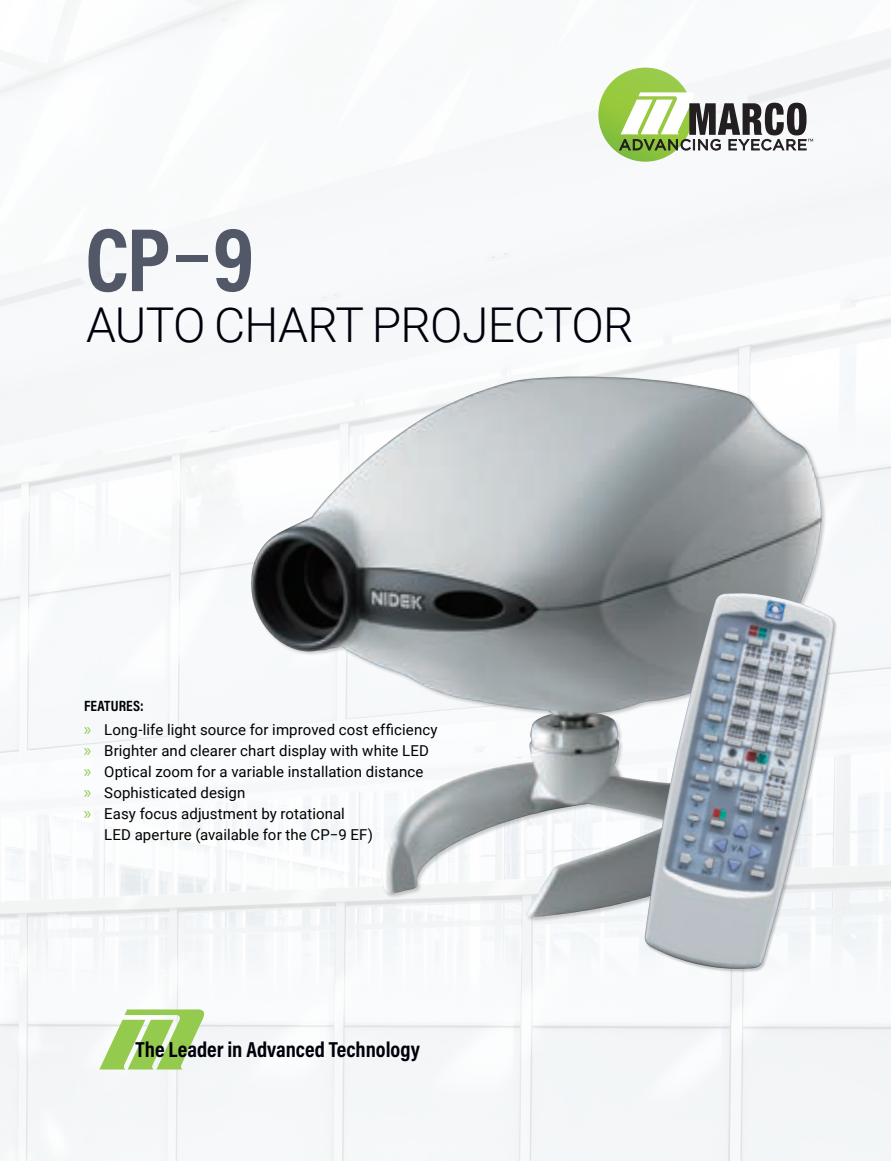
<style>
.page{position:relative;width:891px;height:1161px;background:#f7f9fa}
.page>*{position:absolute;margin:0;border:0;box-sizing:border-box;transform-origin:0 0}
.t1{font:700 90.75px "Acumin Pro Cond";color:#535869}
.t2{font:300 48px "Roboto";letter-spacing:-.015em;color:#00000b}
.t3{font:700 21.9px "Acumin Pro Cond";color:#00000b}
.t4{font:15px "Roboto";letter-spacing:.005em;color:#000}
.t5{font:700 15px "Acumin Pro Cond";letter-spacing:.01em;color:#000}
.s1{font-family:"Roboto Condensed";font-weight:400}
.s2{font-family:"Myriad Pro";font-size:18px;color:#94ca4e}
</style>
<div class="page">
<svg style="left:99px;top:1009px;width:106px;height:61px"></svg>
<svg style="left:598px;top:68px;width:94px;height:94px;background:#93c745"></svg>
<svg style="left:619px;top:92px;width:194px;height:59px"></svg>
<div style="left:251px;top:376px;width:576px;height:546px;background:#231f20;opacity:.23"></div>
<img style="left:250px;top:377px;width:504px;height:540px">
<div style="left:645px;top:593px;width:193px;height:379px;background:#231f20;opacity:.23"></div>
<img style="left:623px;top:567px;width:2px;height:333px">
<img style="left:645px;top:593px;width:189px;height:376px">
<h1 class="t1" style="left:85px;top:200px;width:171px">CP<span class="s1">‒</span>9</h1>
<h2 class="t2" style="left:86px;top:291px;width:549px">AUTO CHART PROJECTOR</h2>
<p class="t5" style="left:84px;top:696px;width:61px">FEATURES:</p>
<p class="t4" style="left:84px;top:719px;width:355px"><span class="s2">»</span> Long-life light source for improved cost efficiency</p>
<p class="t4" style="left:84px;top:740px;width:347px"><span class="s2">»</span> Brighter and clearer chart display with white LED</p>
<p class="t4" style="left:84px;top:761px;width:341px"><span class="s2">»</span> Optical zoom for a variable installation distance</p>
<p class="t4" style="left:84px;top:782px;width:163px"><span class="s2">»</span> Sophisticated design</p>
<p class="t4" style="left:84px;top:803px;width:262px"><span class="s2">»</span> Easy focus adjustment by rotational</p>
<p class="t4" style="left:104px;top:824px;width:270px">LED aperture (available for the CP‒9 EF)</p>
<h3 class="t3" style="left:136px;top:1035px;width:286px">The Leader in Advanced Technology</h3>
</div>
